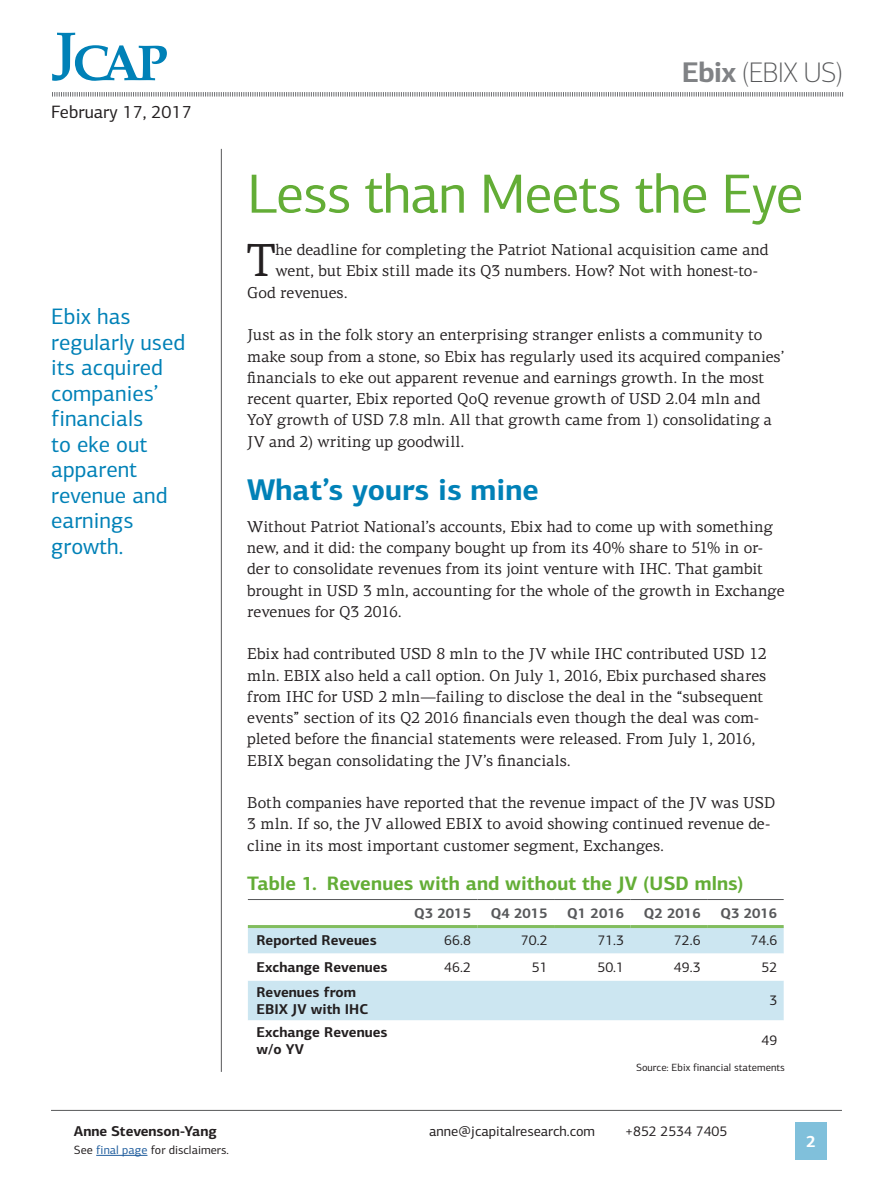
<style>
.page{position:relative;width:893px;height:1191px;background:#fff}
.page>*{position:absolute;margin:0;border:0;box-sizing:border-box;transform-origin:0 0}
.Big_header{font:55.5px "PF Centro Sans Pro";letter-spacing:-.02em;color:#63ad36}
.Body_drop_cap{font:46.5px "PF Centro Serif Pro";color:#231f20}
.Mid-size_header{font:700 30px "PF Centro Sans Pro";color:#0081b7}
.t1{font:100 28.5px "PF Centro Sans Pro";letter-spacing:-.03em;color:#57585a}
.Pull_quote{font:22.5px/25.5px "PF Centro Sans Pro";color:#0081b7}
.Subhead__free{font:700 19.5px "PF Centro Sans Pro";letter-spacing:.005em;color:#63ad36}
.t2{font:18px "PF Centro Sans Pro";color:#231f20}
.t3{font:700 16.5px "PF Centro Sans Pro";color:#fff}
.Body_text{font:15.75px/21.3px "PF Centro Serif Pro";color:#231f20}
.Body_drop_cap-2{font:15.75px "PF Centro Serif Pro";letter-spacing:-.005em;color:#231f20}
.Table_left_column{font:700 14.25px/17.1px "PF Centro Sans Pro";color:#231f20}
.Table_body{font:14.25px "PF Centro Sans Pro";letter-spacing:-.005em;color:#231f20}
.Table_header{font:700 14.25px "PF Centro Sans Pro";color:#57585a}
.t4{font:12px "PF Centro Sans Pro";color:#231f20}
.Source{font:10.5px "PF Centro Sans Pro";color:#231f20}
.s1{font-weight:700;color:#808285}
.s2{color:#215e9e}
</style>
<div class="page">
<hr style="left:51px;top:1110px;width:791px;height:1px;background:#57585a">
<div style="left:795px;top:1122px;width:32px;height:38px;background:#80c0db"></div>
<svg style="left:52px;top:33px;width:115px;height:48px"></svg>
<svg style="left:52px;top:92px;width:791px;height:5px"></svg>
<hr style="left:96px;top:1155px;width:51px;height:1px;background:#215e9e">
<hr style="left:221px;top:149px;width:1px;height:922px;background:#57585a">
<div style="left:248px;top:928px;width:536px;height:25px;background:#cce6f1"></div>
<svg style="left:248px;top:953px;width:536px;height:68px;fill:#cce6f1"></svg>
<hr style="left:248px;top:899px;width:153px;height:1px;background:#57585a">
<hr style="left:401px;top:899px;width:76px;height:1px;background:#57585a">
<hr style="left:477px;top:899px;width:77px;height:1px;background:#57585a">
<hr style="left:554px;top:899px;width:77px;height:1px;background:#57585a">
<hr style="left:631px;top:899px;width:76px;height:1px;background:#57585a">
<hr style="left:707px;top:899px;width:77px;height:1px;background:#57585a">
<hr style="left:248px;top:925px;width:153px;height:3px;background:#82bd5e">
<hr style="left:401px;top:925px;width:76px;height:3px;background:#82bd5e">
<hr style="left:477px;top:925px;width:77px;height:3px;background:#82bd5e">
<hr style="left:554px;top:925px;width:77px;height:3px;background:#82bd5e">
<hr style="left:631px;top:925px;width:76px;height:3px;background:#82bd5e">
<hr style="left:707px;top:925px;width:77px;height:3px;background:#82bd5e">
<p class="t2" style="left:51px;top:101px;width:142px">February 17, 2017</p>
<p class="Pull_quote" style="left:51px;top:304px;width:135px">Ebix has regularly used its acquired companies’ financials<br>to eke out apparent revenue and earnings growth.</p>
<h3 class="t1" style="left:682px;top:56px;width:163px"><span class="s1">Ebix</span> (EBIX US)</h3>
<p class="Big_header" style="left:247px;top:160px;width:558px">Less than Meets the Eye</p>
<p class="Body_drop_cap" style="left:247px;top:233px;width:30px">T</p>
<p class="Body_drop_cap-2" style="left:275px;top:240px;width:494px">he deadline for completing the Patriot National acquisition came and</p>
<p class="Body_drop_cap-2" style="left:275px;top:262px;width:484px">went, but Ebix still made its Q3 numbers. How? Not with honest-to-</p>
<p class="Body_drop_cap-2" style="left:247px;top:283px;width:102px">God revenues.</p>
<p class="Body_text" style="left:247px;top:324px;width:539px">Just as in the folk story an enterprising stranger enlists a community to make soup from a stone, so Ebix has regularly used its acquired companies’ financials to eke out apparent revenue and earnings growth. In the most recent quarter, Ebix reported QoQ revenue growth of USD 2.04 mln and YoY growth of USD 7.8 mln. All that growth came from 1) consolidating a JV and 2) writing up goodwill.</p>
<p class="Mid-size_header" style="left:247px;top:470px;width:293px">What’s yours is mine</p>
<p class="Body_text" style="left:247px;top:516px;width:539px">Without Patriot National’s accounts, Ebix had to come up with something new, and it did: the company bought up from its 40% share to 51% in or&shy;der to consolidate revenues from its joint venture with IHC. That gambit brought in USD 3 mln, accounting for the whole of the growth in Exchange revenues for Q3 2016.</p>
<p class="Body_text" style="left:247px;top:643px;width:521px">Ebix had contributed USD 8 mln to the JV while IHC contributed USD 12 mln. EBIX also held a call option. On July 1, 2016, Ebix purchased shares from IHC for USD 2 mln—failing to disclose the deal in the “subsequent events” section of its Q2 2016 financials even though the deal was com&shy;pleted before the financial statements were released. From July 1, 2016, EBIX began consolidating the JV’s financials.</p>
<p class="Body_text" style="left:247px;top:792px;width:530px">Both companies have reported that the revenue impact of the JV was USD<br>3 mln. If so, the JV allowed EBIX to avoid showing continued revenue de&shy;cline in its most important customer segment, Exchanges.</p>
<p class="Subhead__free" style="left:247px;top:871px;width:498px">Table 1. Revenues with and without the JV (USD mlns)</p>
<p class="Table_header" style="left:414px;top:904px;width:58px">Q3 2015</p>
<p class="Table_header" style="left:491px;top:904px;width:58px">Q4 2015</p>
<p class="Table_header" style="left:567px;top:904px;width:58px">Q1 2016</p>
<p class="Table_header" style="left:644px;top:904px;width:58px">Q2 2016</p>
<p class="Table_header" style="left:720px;top:904px;width:58px">Q3 2016</p>
<p class="Table_left_column" style="left:256px;top:931px;width:122px">Reported Reveues</p>
<p class="Table_body" style="left:444px;top:931px;width:28px">66.8</p>
<p class="Table_body" style="left:521px;top:931px;width:28px">70.2</p>
<p class="Table_body" style="left:597px;top:931px;width:28px">71.3</p>
<p class="Table_body" style="left:674px;top:931px;width:28px">72.6</p>
<p class="Table_body" style="left:750px;top:931px;width:28px">74.6</p>
<p class="Table_left_column" style="left:256px;top:958px;width:133px">Exchange Revenues</p>
<p class="Table_body" style="left:444px;top:958px;width:28px">46.2</p>
<p class="Table_body" style="left:532px;top:958px;width:17px">51</p>
<p class="Table_body" style="left:597px;top:958px;width:28px">50.1</p>
<p class="Table_body" style="left:674px;top:958px;width:28px">49.3</p>
<p class="Table_body" style="left:761px;top:958px;width:17px">52</p>
<p class="Table_left_column" style="left:256px;top:983px;width:113px">Revenues from<br>EBIX JV with IHC</p>
<p class="Table_body" style="left:769px;top:992px;width:9px">3</p>
<p class="Table_left_column" style="left:256px;top:1023px;width:133px">Exchange Revenues w/o YV</p>
<p class="Table_body" style="left:761px;top:1031px;width:17px">49</p>
<p class="Source" style="left:636px;top:1061px;width:150px">Source: Ebix financial statements</p>
<p class="Table_left_column" style="left:74px;top:1122px;width:144px">Anne Stevenson-Yang</p>
<p class="Table_body" style="left:429px;top:1122px;width:167px">anne@jcapitalresearch.com</p>
<p class="Table_body" style="left:625px;top:1122px;width:104px">+852 2534 7405</p>
<p class="t4" style="left:74px;top:1142px;width:156px">See <span class="s2">final page</span> for disclaimers.</p>
<p class="t3" style="left:806px;top:1131px;width:11px">2</p>
</div>
